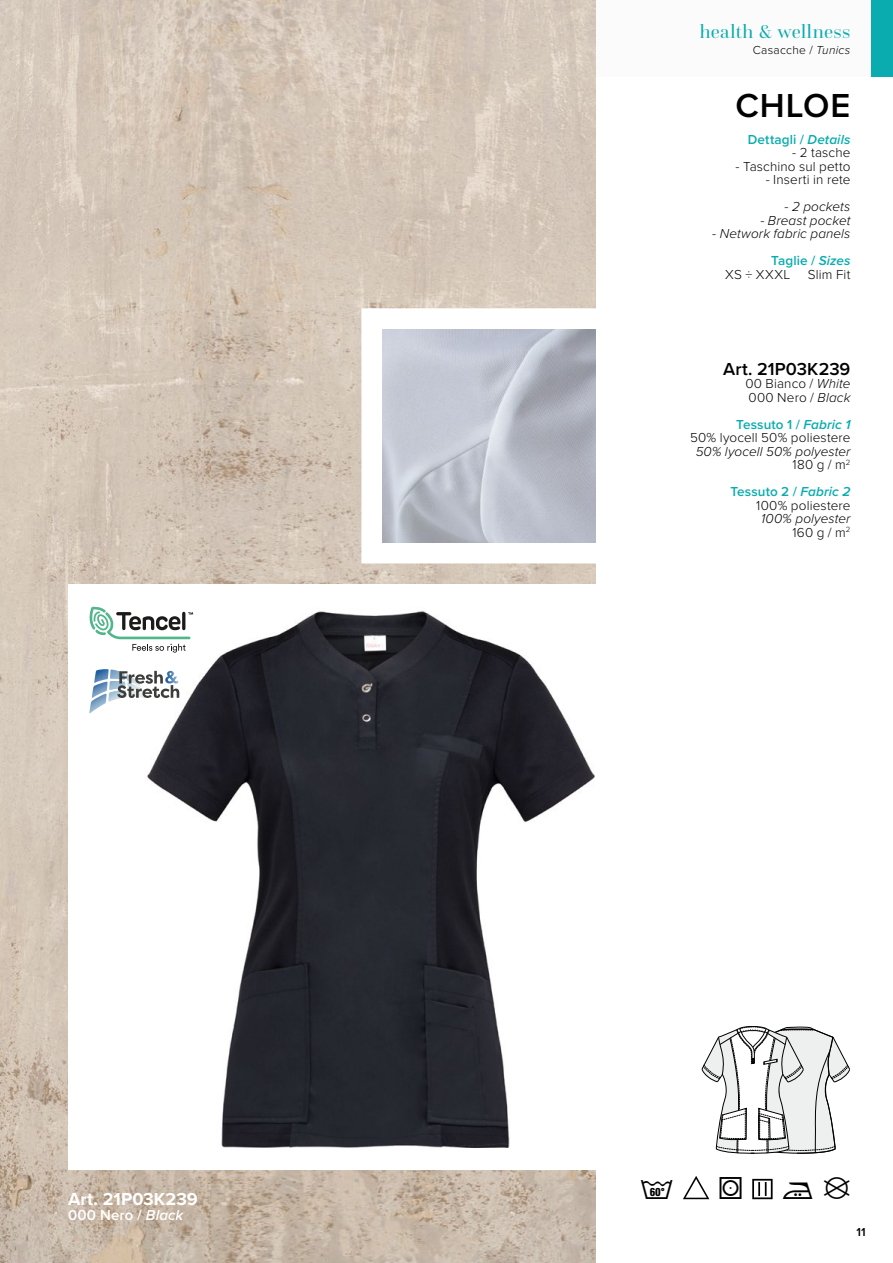
<style>
.page{position:relative;width:893px;height:1263px;background:#fff}
.page>*{position:absolute;margin:0;border:0;box-sizing:border-box;transform-origin:0 0}
.t1{font:600 34.5px "Proxima Nova";letter-spacing:.025em;color:#000}
.t2{font:22.5px "Lavaggio Plain";color:#000}
.t3{font:19.5px "Questa Grande";letter-spacing:.015em;color:#0aacaf}
.t4{font:600 18px "Proxima Nova";letter-spacing:.005em;color:#000}
.t5{font:700 18px "Proxima Nova";letter-spacing:.005em;color:#fff}
.t6{font:600 15px "Proxima Nova";letter-spacing:.015em;color:#fff}
.t7{font:300 13.5px/13.5px "Proxima Nova";letter-spacing:.01em;color:#000;text-align:right}
.t8{font:italic 300 13.5px/13.5px "Proxima Nova";letter-spacing:.01em;color:#000;text-align:right}
.t9{font:600 13.5px "Proxima Nova";letter-spacing:.01em;color:#0aacaf}
.t10{font:300 12px "Proxima Nova";letter-spacing:.025em;color:#000}
.t11{font:600 12px "Proxima Nova";color:#000}
.s1{font-style:italic}
.s2{font-weight:600;font-style:normal;color:#0aacaf}
.s3{font-weight:600;color:#0aacaf}
.s4{font-weight:600;font-style:italic;color:#0aacaf}
.s5{font-style:normal}
</style>
<div class="page">
<div style="left:0;top:0;width:893px;height:77px;background:#fbfbfb"></div>
<div style="left:872px;top:0;width:21px;height:77px;background:#0aacaf"></div>
<img style="left:0;top:0;width:595px;height:1263px">
<img style="left:383px;top:330px;width:212px;height:212px">
<img style="left:90px;top:607px;width:505px;height:540px">
<svg style="left:701px;top:1026px;width:149px;height:128px"></svg>
<svg style="left:683px;top:1176px;width:26px;height:23px"></svg>
<svg style="left:752px;top:1179px;width:21px;height:20px"></svg>
<svg style="left:89px;top:607px;width:104px;height:46px"></svg>
<svg style="left:89px;top:669px;width:90px;height:44px"></svg>
<h3 class="t5" style="left:68px;top:1186px;width:131px">Art. 21P03K239</h3>
<p class="t6" style="left:68px;top:1204px;width:117px">000 Nero / <span class="s1">Black</span></p>
<h3 class="t3" style="left:700px;top:19px;width:152px">health &amp; wellness</h3>
<p class="t10" style="left:753px;top:41px;width:99px">Casacche / <span class="s1">Tunics</span></p>
<h1 class="t1" style="left:735px;top:79px;width:117px">CHLOE</h1>
<p class="t9" style="left:748px;top:129px;width:104px">Dettagli / <span class="s1">Details</span></p>
<p class="t7" style="left:792px;top:145px;width:60px">- 2 tasche</p>
<p class="t7" style="left:735px;top:159px;width:116px">- Taschino sul petto</p>
<p class="t7" style="left:766px;top:172px;width:86px">- Inserti in rete</p>
<p class="t8" style="left:784px;top:199px;width:67px">- 2 pockets</p>
<p class="t8" style="left:760px;top:213px;width:92px">- Breast pocket</p>
<p class="t8" style="left:712px;top:219px;width:140px;line-height:27px">- Network fabric panels<br><span class="s2">Taglie /</span> <span class="s3">Sizes</span></p>
<p class="t7" style="left:725px;top:267px;width:67px">XS ÷ XXXL</p>
<p class="t7" style="left:808px;top:267px;width:44px">Slim Fit</p>
<h3 class="t4" style="left:723px;top:355px;width:129px">Art. 21P03K239</h3>
<p class="t7" style="left:745px;top:376px;width:107px;text-align:left">00 Bianco / <span class="s1">White<br></span>000 Nero / <span class="s1">Black</span></p>
<p class="t7" style="left:690px;top:417px;width:162px"><span class="s3">Tessuto 1 /</span> <span class="s4">Fabric 1<br></span>50% lyocell 50% poliestere</p>
<p class="t8" style="left:696px;top:444px;width:156px">50% lyocell 50% polyester<br><span class="s5">180 g / m</span><sup>2</sup></p>
<p class="t7" style="left:730px;top:484px;width:122px"><span class="s3">Tessuto 2 /</span> <span class="s4">Fabric 2<br></span>100% poliestere</p>
<p class="t8" style="left:761px;top:511px;width:91px">100% polyester<br><span class="s5">160 g / m</span><sup>2</sup></p>
<h2 class="t2" style="left:640px;top:1171px;width:35px">C</h2>
<h2 class="t2" style="left:719px;top:1171px;width:25px">P</h2>
<h2 class="t2" style="left:782px;top:1171px;width:70px">T I</h2>
<p class="t11" style="left:856px;top:1223px;width:11px">11</p>
</div>
